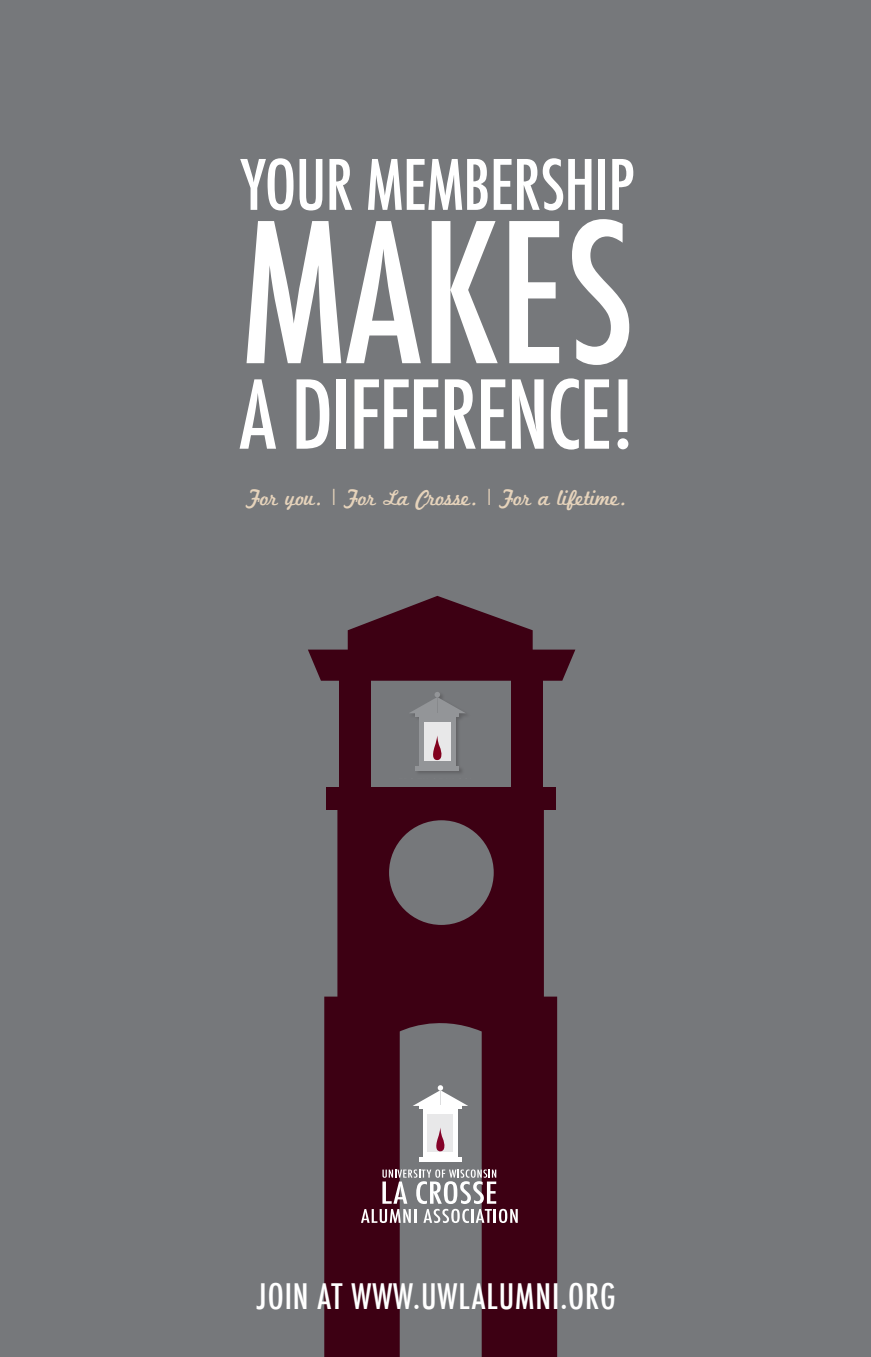
<style>
.page{position:relative;width:871px;height:1357px;background:#76787b}
.page>*{position:absolute;margin:0;border:0;box-sizing:border-box;transform-origin:0 0}
.t1{font:500 condensed 188.55px "Futura";color:#fff}
.t2{font:500 condensed 92.02px "Futura";letter-spacing:-.02em;color:#fff}
.t3{font:500 condensed 67.5px "Futura";letter-spacing:-.01em;color:#fff}
.t4{font:500 condensed 34.2px "Futura";letter-spacing:.03em;color:#fff}
.t5{font:22.5px "Marketing Script";letter-spacing:-.02em;color:#e6d3bb}
</style>
<div class="page">
<svg style="left:324px;top:798px;width:233px;height:559px;fill:#3d0013"></svg>
<svg style="left:308px;top:596px;width:267px;height:85px"></svg>
<div style="left:326px;top:787px;width:229px;height:23px;background:#3d0013"></div>
<div style="left:339px;top:676px;width:31px;height:122px;background:#3d0013"></div>
<div style="left:512px;top:676px;width:31px;height:122px;background:#3d0013"></div>
<div style="left:408px;top:692px;width:63px;height:84px;background:#231f20;opacity:.25"></div>
<hr style="left:415px;top:713px;width:44px;height:3px;background:#939598">
<div style="left:415px;top:766px;width:44px;height:5px;background:#939598"></div>
<div style="left:419px;top:716px;width:36px;height:50px;background:#939598"></div>
<div style="left:424px;top:722px;width:27px;height:39px;background:#e8e8e9"></div>
<svg style="left:409px;top:692px;width:57px;height:21px"></svg>
<svg style="left:433px;top:736px;width:9px;height:24px"></svg>
<svg style="left:361px;top:1169px;width:157px;height:54px"></svg>
<hr style="left:419px;top:1106px;width:43px;height:3px;background:#fff">
<hr style="left:419px;top:1157px;width:43px;height:4px;background:#fff">
<div style="left:423px;top:1109px;width:35px;height:48px;background:#fff"></div>
<div style="left:427px;top:1115px;width:26px;height:37px;background:#e8e8e9"></div>
<svg style="left:413px;top:1085px;width:55px;height:21px"></svg>
<svg style="left:436px;top:1128px;width:9px;height:23px"></svg>
<h3 class="t3" style="left:240px;top:142px;width:396px">YOUR MEMBERSHIP</h3>
<h1 class="t1" style="left:241px;top:173px;width:395px">MAKES</h1>
<h2 class="t2" style="left:239px;top:356px;width:397px">A DIFFERENCE!</h2>
<p class="t5" style="left:246px;top:484px;width:384px">For you. | For La Crosse. | For a lifetime.</p>
<h3 class="t4" style="left:257px;top:1274px;width:360px">JOIN AT WWW.UWLALUMNI.ORG</h3>
</div>
